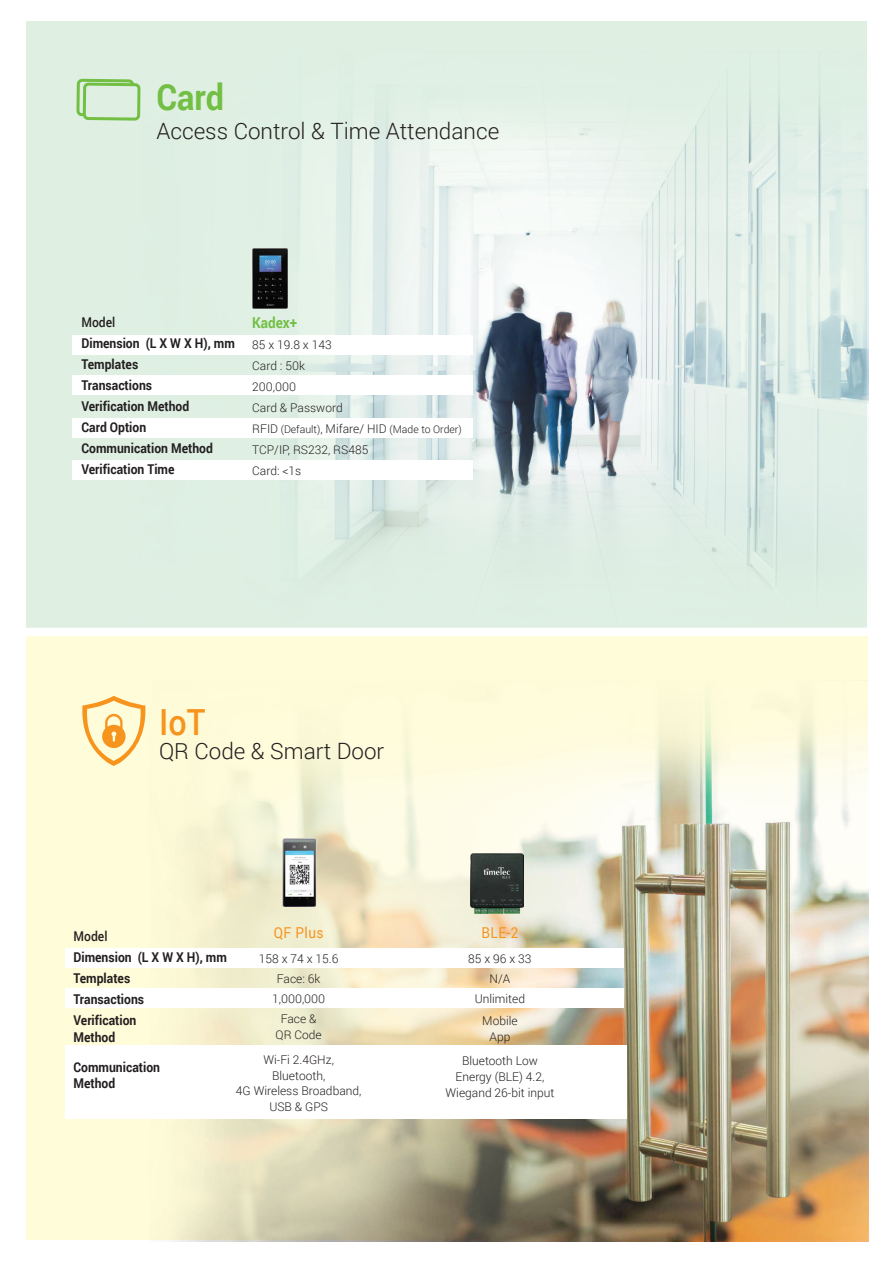
<style>
.page{position:relative;width:893px;height:1263px;background:#fff}
.page>*{position:absolute;margin:0;border:0;box-sizing:border-box;transform-origin:0 0}
.t1{font:700 36px "Roboto";color:#72bf44;scale:.9 1}
.t2{font:500 36px "Roboto";color:#f7941e;scale:.9 1}
.t3{font:300 22.5px "Roboto";color:#231f20}
.t4{font:15px "Roboto";letter-spacing:.03em;color:#f7941e;scale:.9 1}
.t5{font:700 15px "Roboto";color:#72bf44;scale:.9 1}
.t6{font:700 13.5px/21px "Roboto";color:#231f20;scale:.9 1}
.t7{font:500 13.5px "Roboto";color:#231f20;scale:.9 1}
.t8{font:300 12px/20.2px "Roboto";color:#231f20;text-align:center}
.t9{font:300 10.5px "Roboto";color:#231f20}
.s1{font-size:12px}
</style>
<div class="page">
<div style="left:26px;top:21px;width:841px;height:613px;background:#dff0e3"></div>
<div style="left:1px;top:628px;width:892px;height:7px;background:#fff"></div>
<img style="left:28px;top:636px;width:841px;height:606px">
<img style="left:252px;top:90px;width:616px;height:488px">
<svg style="left:80px;top:696px;width:67px;height:70px;background:#fcdea4"></svg>
<svg style="left:76px;top:78px;width:65px;height:43px"></svg>
<div style="left:65px;top:947px;width:559px;height:20px;background:#fff"></div>
<div style="left:65px;top:988px;width:559px;height:20px;background:#fff"></div>
<div style="left:65px;top:1045px;width:561px;height:74px;background:#fff"></div>
<div style="left:72px;top:418px;width:400px;height:20px;background:#fff"></div>
<div style="left:72px;top:375px;width:400px;height:20px;background:#fff"></div>
<div style="left:72px;top:335px;width:400px;height:20px;background:#fff"></div>
<div style="left:72px;top:460px;width:400px;height:20px;background:#fff"></div>
<img style="left:471px;top:853px;width:53px;height:60px">
<img style="left:282px;top:838px;width:34px;height:69px">
<img style="left:290px;top:864px;width:20px;height:20px">
<img style="left:252px;top:248px;width:35px;height:60px">
<h1 class="t1" style="left:156px;top:72px;width:77px">Card</h1>
<h2 class="t3" style="left:156px;top:115px;width:344px">Access Control &amp; Time Attendance</h2>
<p class="t7" style="left:81px;top:313px;width:39px">Model</p>
<p class="t6" style="left:81px;top:332px;width:172px">Dimension (L X W X H), mm<br>Templates<br>Transactions<br>Verification Method<br>Card Option<br>Communication Method<br>Verification Time</p>
<p class="t5" style="left:252px;top:312px;width:52px">Kadex+</p>
<p class="t8" style="left:252px;top:334px;width:92px;line-height:21px;text-align:left">85 x 19.8 x 143<br>Card : 50k<br>200,000<br>Card &amp; Password</p>
<p class="t9" style="left:252px;top:422px;width:211px"><span class="s1">RFID</span> (Default)<span class="s1">, Mifare/ HID</span> (Made to Order)</p>
<p class="t8" style="left:252px;top:439px;width:118px;line-height:21px;text-align:left">TCP/IP, RS232, RS485<br>Card: &lt;1s</p>
<h1 class="t2" style="left:159px;top:697px;width:53px">IoT</h1>
<h2 class="t3" style="left:159px;top:736px;width:227px">QR Code &amp; Smart Door</h2>
<p class="t7" style="left:74px;top:927px;width:39px">Model</p>
<p class="t6" style="left:74px;top:946px;width:172px">Dimension (L X W X H), mm<br>Templates<br>Transactions<br>Verification</p>
<p class="t6" style="left:74px;top:1026px;width:48px">Method</p>
<p class="t6" style="left:74px;top:1058px;width:98px;line-height:16.5px">Communication<br>Method</p>
<p class="t4" style="left:274px;top:922px;width:57px">QF Plus</p>
<p class="t8" style="left:259px;top:948px;width:81px">158 x 74 x 15.6<br>Face: 6k<br>1,000,000<br>Face &amp;</p>
<p class="t8" style="left:263px;top:1022px;width:72px;line-height:24.8px">QR Code<br>Wi-Fi 2.4GHz,</p>
<p class="t8" style="left:236px;top:1067px;width:127px;line-height:15.8px">Bluetooth,<br>4G Wireless Broadband,<br>USB &amp; GPS</p>
<p class="t4" style="left:482px;top:922px;width:42px">BLE-2</p>
<p class="t8" style="left:468px;top:948px;width:65px">85 x 96 x 33<br>N/A<br>Unlimited</p>
<p class="t8" style="left:482px;top:1012px;width:37px;line-height:15.8px">Mobile<br>App</p>
<p class="t8" style="left:446px;top:1053px;width:110px;line-height:15.8px">Bluetooth Low<br>Energy (BLE) 4.2,<br>Wiegand 26-bit input</p>
</div>
